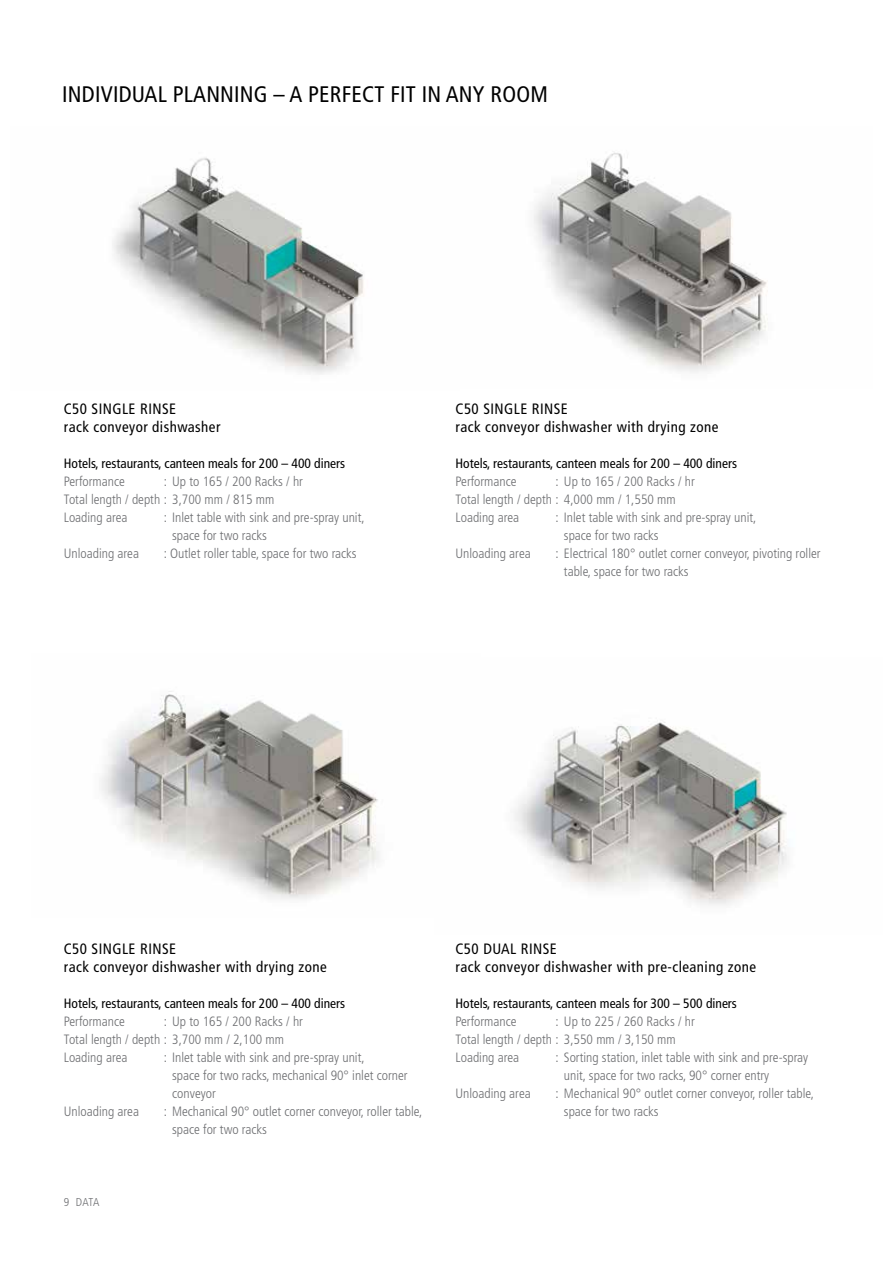
<style>
.page{position:relative;width:893px;height:1263px;background:#fff}
.page>*{position:absolute;margin:0;border:0;box-sizing:border-box;transform-origin:0 0}
.t1{font:condensed 22.5px "Frutiger LT Pro";letter-spacing:.01em;color:#000}
.t2{font:condensed 15px/18px "Frutiger LT Pro";letter-spacing:.03em;color:#000}
.t3{font:300 condensed 13.5px/18px "Frutiger LT Pro";color:#6d6e71}
.t4{font:condensed 13.5px "Frutiger LT Pro";color:#000}
.t5{font:300 condensed 11.4px "Frutiger LT Pro";color:#6d6e71}
</style>
<div class="page">
<img style="left:112px;top:157px;width:252px;height:218px">
<img style="left:534px;top:152px;width:234px;height:221px">
<img style="left:100px;top:691px;width:279px;height:208px">
<img style="left:514px;top:722px;width:273px;height:183px">
<h1 class="t1" style="left:62px;top:81px;width:487px">INDIVIDUAL PLANNING – A PERFECT FIT IN ANY ROOM</h1>
<p class="t2" style="left:64px;top:400px;width:158px">C50 SINGLE RINSE<br>rack conveyor dishwasher</p>
<p class="t4" style="left:64px;top:455px;width:283px">Hotels, restaurants, canteen meals for 200 – 400 diners</p>
<p class="t3" style="left:64px;top:472px;width:63px">Performance</p>
<p class="t3" style="left:64px;top:472px;width:241px;text-indent:100px">: Up to 165 / 200 Racks / hr<br>Total length / depth : 3,700 mm / 815 mm<br>Loading area</p>
<p class="t3" style="left:172px;top:508px;width:194px;text-indent:-9px">: Inlet table with sink and pre-spray unit, space for two racks</p>
<p class="t3" style="left:64px;top:544px;width:77px">Unloading area</p>
<p class="t3" style="left:164px;top:544px;width:194px">: Outlet roller table, space for two racks</p>
<p class="t2" style="left:455px;top:400px;width:264px">C50 SINGLE RINSE<br>rack conveyor dishwasher with drying zone</p>
<p class="t4" style="left:455px;top:455px;width:283px">Hotels, restaurants, canteen meals for 200 – 400 diners</p>
<p class="t3" style="left:455px;top:472px;width:63px">Performance</p>
<p class="t3" style="left:455px;top:472px;width:241px;text-indent:100px">: Up to 165 / 200 Racks / hr<br>Total length / depth : 4,000 mm / 1,550 mm<br>Loading area</p>
<p class="t3" style="left:564px;top:508px;width:194px;text-indent:-9px">: Inlet table with sink and pre-spray unit, space for two racks</p>
<p class="t3" style="left:455px;top:544px;width:77px">Unloading area</p>
<p class="t3" style="left:564px;top:544px;width:258px;text-indent:-9px">: Electrical 180° outlet corner conveyor, pivoting roller table, space for two racks</p>
<p class="t2" style="left:64px;top:940px;width:264px">C50 SINGLE RINSE<br>rack conveyor dishwasher with drying zone</p>
<p class="t4" style="left:64px;top:995px;width:283px">Hotels, restaurants, canteen meals for 200 – 400 diners</p>
<p class="t3" style="left:64px;top:1012px;width:63px">Performance</p>
<p class="t3" style="left:64px;top:1012px;width:241px;text-indent:100px">: Up to 165 / 200 Racks / hr<br>Total length / depth : 3,700 mm / 2,100 mm<br>Loading area</p>
<p class="t3" style="left:172px;top:1048px;width:237px;text-indent:-9px">: Inlet table with sink and pre-spray unit,<br>space for two racks, mechanical 90° inlet corner conveyor</p>
<p class="t3" style="left:64px;top:1102px;width:77px">Unloading area</p>
<p class="t3" style="left:172px;top:1102px;width:252px;text-indent:-9px">: Mechanical 90° outlet corner conveyor, roller table, space for two racks</p>
<p class="t5" style="left:64px;top:1196px;width:37px">9 DATA</p>
<p class="t2" style="left:455px;top:940px;width:302px">C50 DUAL RINSE<br>rack conveyor dishwasher with pre-cleaning zone</p>
<p class="t4" style="left:455px;top:995px;width:283px">Hotels, restaurants, canteen meals for 300 – 500 diners</p>
<p class="t3" style="left:455px;top:1012px;width:63px">Performance</p>
<p class="t3" style="left:455px;top:1012px;width:241px;text-indent:100px">: Up to 225 / 260 Racks / hr<br>Total length / depth : 3,550 mm / 3,150 mm<br>Loading area</p>
<p class="t3" style="left:564px;top:1048px;width:246px;text-indent:-9px">: Sorting station, inlet table with sink and pre-spray unit, space for two racks, 90° corner entry</p>
<p class="t3" style="left:455px;top:1084px;width:77px">Unloading area</p>
<p class="t3" style="left:564px;top:1084px;width:252px;text-indent:-9px">: Mechanical 90° outlet corner conveyor, roller table, space for two racks</p>
</div>
